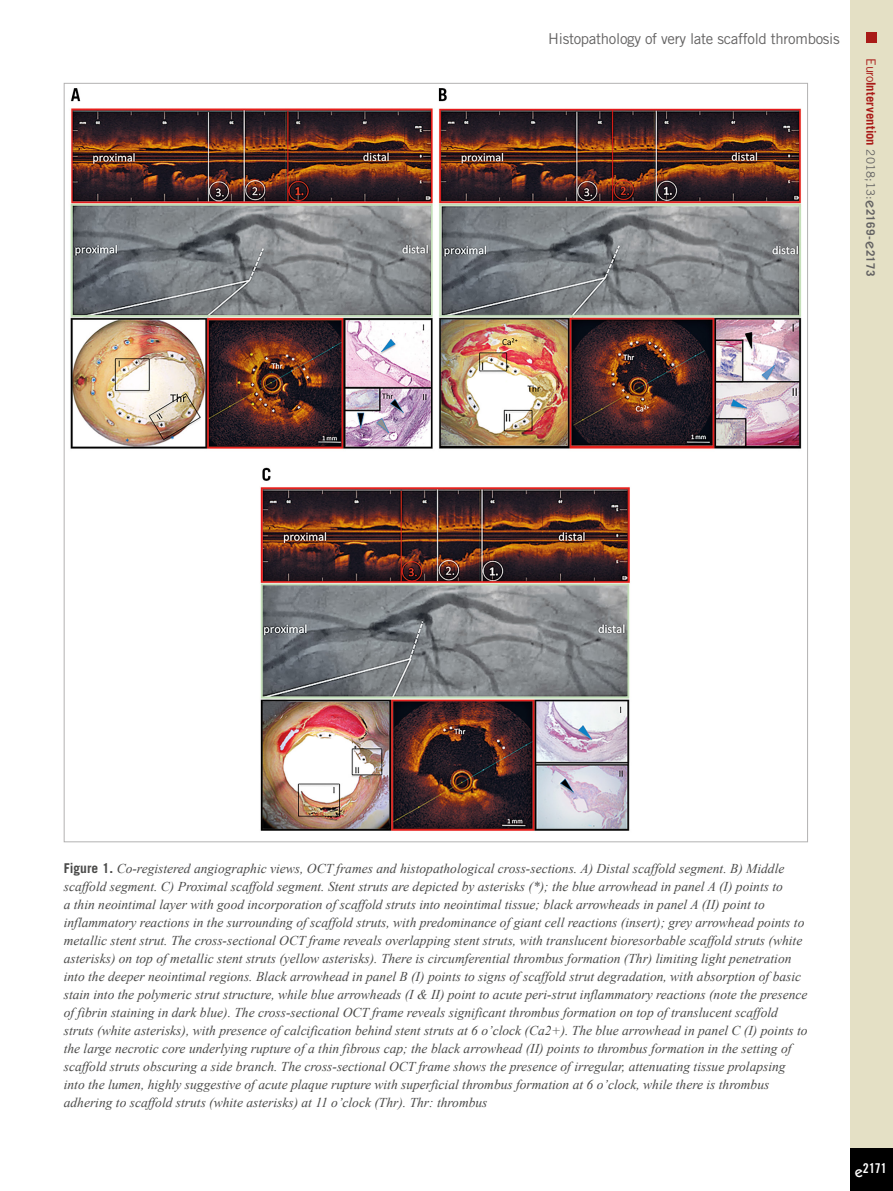
<style>
.page{position:relative;width:893px;height:1191px;background:#fff}
.page>*{position:absolute;margin:0;border:0;box-sizing:border-box;transform-origin:0 0}
.t1{font:15px "Trade Gothic LT Std";letter-spacing:-.02em;color:#646363}
.t2{font:italic 13.5px/18px "Times New Roman";color:#4a4a49}
.t3{font:13.5px "Trade Gothic LT Std Bd Cn 20";color:#fff}
.t4{font:700 12.75px "Trade Gothic LT Std";letter-spacing:.005em;color:#a91b18}
.s1{font-weight:400}
.s2{font-weight:400;font-size:11.7px;color:#646363}
.s3{font-family:"ITC Kabel Std";font-weight:500;font-size:15px;color:#646363}
.s4{font-size:11.7px;color:#646363}
.s5{font-family:"Trade Gothic LT Std";font-weight:700;font-style:normal}
.s6{font-family:"ITC Kabel Std";font-weight:500;font-size:15px}
</style>
<div class="page">
<div style="left:850px;top:0;width:43px;height:1191px;background:#e4e0c5"></div>
<div style="left:850px;top:1148px;width:43px;height:43px;background:#000"></div>
<div style="left:866px;top:32px;width:11px;height:10px;background:#a91b18"></div>
<img style="left:70px;top:88px;width:732px;height:743px">
<p class="t1" style="left:548px;top:30px;width:293px">Histopathology of very late scaffold thrombosis</p>
<p class="t4" style="left:879px;top:58px;width:219px;rotate:90deg"><span class="s1">Euro</span>Intervention <span class="s2">2018;13:</span><span class="s3">e</span><span class="s4">2169-</span><span class="s3">e</span><span class="s4">2173</span></p>
<p class="t2" style="left:64px;top:859px;width:745px"><span class="s5">Figure 1.</span> Co-registered angiographic views, OCT frames and histopathological cross-sections. A) Distal scaffold segment. B) Middle scaffold segment. C) Proximal scaffold segment. Stent struts are depicted by asterisks (*); the blue arrowhead in panel A (I) points to<br>a thin neointimal layer with good incorporation of scaffold struts into neointimal tissue; black arrowheads in panel A (II) point to inflammatory reactions in the surrounding of scaffold struts, with predominance of giant cell reactions (insert); grey arrowhead points to metallic stent strut. The cross-sectional OCT frame reveals overlapping stent struts, with translucent bioresorbable scaffold struts (white asterisks) on top of metallic stent struts (yellow asterisks). There is circumferential thrombus formation (Thr) limiting light penetration into the deeper neointimal regions. Black arrowhead in panel B (I) points to signs of scaffold strut degradation, with absorption of basic stain into the polymeric strut structure, while blue arrowheads (I &amp; II) point to acute peri-strut inflammatory reactions (note the presence of fibrin staining in dark blue). The cross-sectional OCT frame reveals significant thrombus formation on top of translucent scaffold struts (white asterisks), with presence of calcification behind stent struts at 6 o’clock (Ca2+). The blue arrowhead in panel C (I) points to the large necrotic core underlying rupture of a thin fibrous cap; the black arrowhead (II) points to thrombus formation in the setting of scaffold struts obscuring a side branch. The cross-sectional OCT frame shows the presence of irregular, attenuating tissue prolapsing into the lumen, highly suggestive of acute plaque rupture with superficial thrombus formation at 6 o’clock, while there is thrombus adhering to scaffold struts (white asterisks) at 11 o’clock (Thr). Thr: thrombus</p>
<p class="t3" style="left:855px;top:1160px;width:34px"><span class="s6">e</span>2171</p>
</div>
